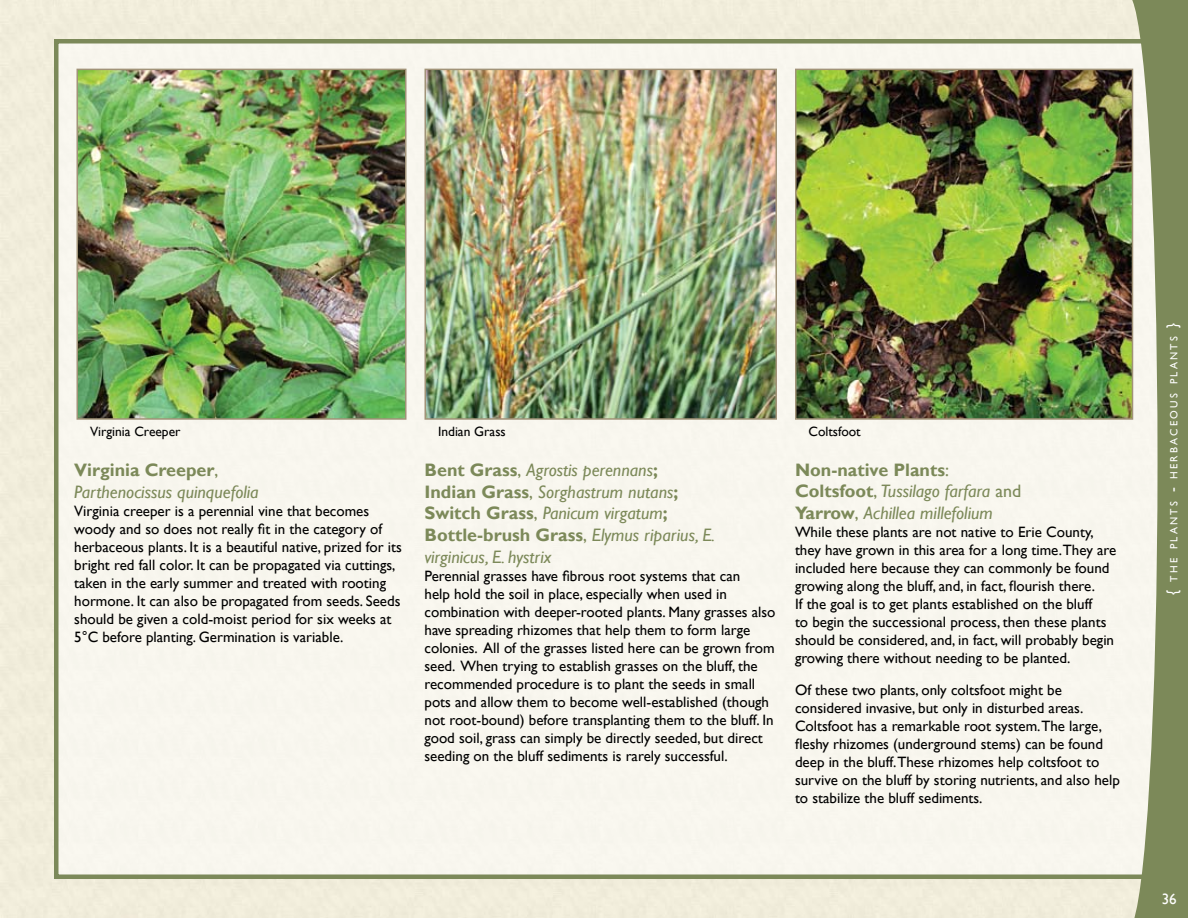
<style>
.page{position:relative;width:1188px;height:918px;background:#fff}
.page>*{position:absolute;margin:0;border:0;box-sizing:border-box;transform-origin:0 0}
.t1{font:italic 18px/21.6px "Gill Sans";color:#7c8959}
.t2{font:15px/18px "Gill Sans";color:#000}
.t3{font:15px "Gill Sans";color:#fff}
.t4{font:13.5px "Gill Sans";color:#000}
.t5{font:10.5px "Gill Sans";letter-spacing:.215em;color:#fff}
.s1{font-weight:700;font-style:normal}
.s2{font-style:normal}
.s3{font-size:15px}
</style>
<div class="page">
<div style="left:56px;top:41px;width:1118px;height:836px;background:#f8f6ee"></div>
<img style="left:79px;top:72px;width:324px;height:345px">
<div style="left:76px;top:69px;width:330px;height:351px;border:2px solid #a19378"></div>
<img style="left:427px;top:72px;width:347px;height:345px">
<div style="left:424px;top:69px;width:353px;height:351px;border:2px solid #a19378"></div>
<img style="left:798px;top:72px;width:331px;height:345px">
<div style="left:795px;top:69px;width:338px;height:351px;border:2px solid #a19378"></div>
<svg style="left:1129px;top:0;width:59px;height:918px;fill:#7c8959"></svg>
<p class="t4" style="left:90px;top:423px;width:92px">Virginia Creeper</p>
<p class="t4" style="left:438px;top:423px;width:69px">Indian Grass</p>
<p class="t4" style="left:808px;top:423px;width:54px">Coltsfoot</p>
<p class="t1" style="left:74px;top:459px;width:186px"><span class="s1">Virginia Creeper</span><span class="s2">,<br></span>Parthenocissus quinquefolia</p>
<p class="t2" style="left:74px;top:502px;width:329px">Virginia creeper is a perennial vine that becomes woody and so does not really fit in the category of herbaceous plants. It is a beautiful native, prized for its bright red fall color. It can be propagated via cuttings, taken in the early summer and treated with rooting hormone. It can also be propagated from seeds. Seeds should be given a cold-moist period for six weeks at 5°C before planting. Germination is variable.</p>
<p class="t1" style="left:424px;top:460px;width:292px"><span class="s1">Bent Grass</span><span class="s2">,</span> Agrostis perennans<span class="s1">;<br>Indian Grass</span><span class="s2">,</span> Sorghastrum nutans<span class="s1">; Switch Grass</span><span class="s2">,</span> Panicum virgatum<span class="s1">; Bottle-brush Grass</span><span class="s2">,</span> Elymus riparius, E. virginicus, E. hystrix</p>
<p class="t2" style="left:424px;top:567px;width:353px">Perennial grasses have fibrous root systems that can<br>help hold the soil in place, especially when used in combination with deeper-rooted plants. Many grasses also have spreading rhizomes that help them to form large colonies. All of the grasses listed here can be grown from seed. When trying to establish grasses on the bluff, the recommended procedure is to plant the seeds in small pots and allow them to become well-established (though not root-bound) before transplanting them to the bluff. In good soil, grass can simply be directly seeded, but direct seeding on the bluff sediments is rarely successful.</p>
<p class="t1" style="left:795px;top:459px;width:228px"><span class="s1">Non-native Plants</span><span class="s2">:<br></span><span class="s1">Coltsfoot</span><span class="s2">,</span> Tussilago farfara <span class="s2">and<br></span><span class="s1">Yarrow</span><span class="s2">,</span> Achillea millefolium</p>
<p class="t2" style="left:795px;top:523px;width:323px">While these plants are not native to Erie County, they have grown in this area for a long time.They are included here because they can commonly be found growing along the bluff, and, in fact, flourish there.<br>If the goal is to get plants established on the bluff<br>to begin the successional process, then these plants should be considered, and, in fact, will probably begin growing there without needing to be planted.</p>
<p class="t2" style="left:795px;top:681px;width:326px">Of these two plants, only coltsfoot might be considered invasive, but only in disturbed areas.<br>Coltsfoot has a remarkable root system.The large, fleshy rhizomes (underground stems) can be found deep in the bluff.These rhizomes help coltsfoot to survive on the bluff by storing nutrients, and also help to stabilize the bluff sediments.</p>
<p class="t5" style="left:1168px;top:595px;width:274px;rotate:-90deg"><span class="s3">{</span> the plants <span class="s3">-</span> herbaceous plants <span class="s3">}</span></p>
<p class="t3" style="left:1162px;top:891px;width:16px">36</p>
</div>
